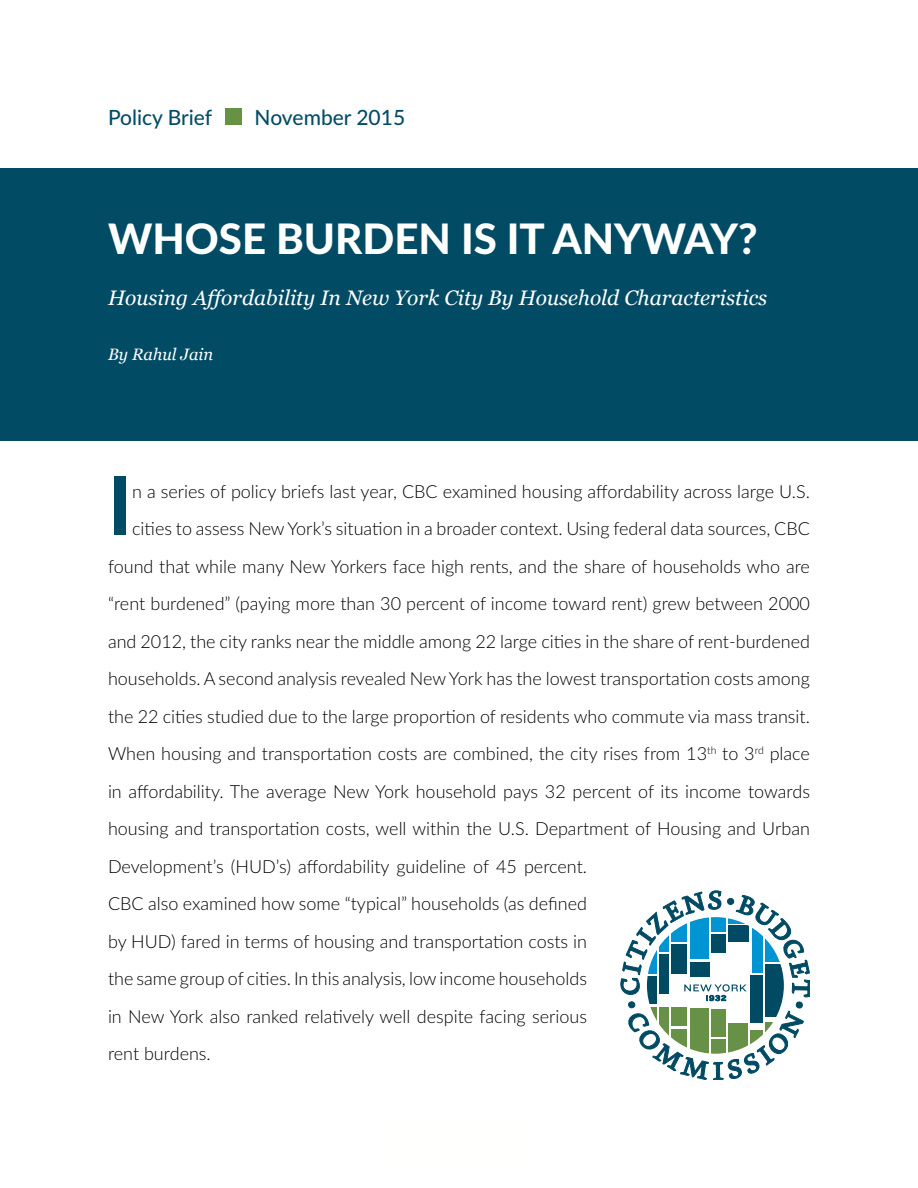
<style>
.page{position:relative;width:918px;height:1188px;background:#fff}
.page>*{position:absolute;margin:0;border:0;box-sizing:border-box;transform-origin:0 0}
.t1{font:700 81.45px "Lato";color:#024b65}
.Heading_3{font:800 42px "Lato";color:#fffffe}
.Heading_3-2{font:italic 21px "Georgia";color:#fffffe}
.Heading_3-3{font:500 21px "Lato";color:#024b65}
.t2{font:300 18px "Lato";color:#000}
.Heading_3-4{font:italic 16.5px "Georgia";color:#fffffe}
</style>
<div class="page">
<div style="left:225px;top:108px;width:17px;height:17px;background:#679246"></div>
<div style="left:711px;top:1010px;width:14px;height:27px;background:#679146"></div>
<div style="left:690px;top:1008px;width:18px;height:46px;background:#679146"></div>
<div style="left:672px;top:1008px;width:15px;height:18px;background:#679146"></div>
<div style="left:660px;top:1007px;width:9px;height:42px;background:#679146"></div>
<svg style="left:650px;top:1007px;width:7px;height:4px"></svg>
<div style="left:750px;top:976px;width:13px;height:47px;background:#004a64"></div>
<svg style="left:648px;top:1001px;width:9px;height:3px"></svg>
<svg style="left:765px;top:1001px;width:17px;height:10px"></svg>
<div style="left:628px;top:1002px;width:7px;height:6px;background:#004a64;border-radius:3px"></div>
<div style="left:628px;top:1001px;width:7px;height:7px;border:1px solid #004a64;border-radius:3px"></div>
<svg style="left:621px;top:891px;width:189px;height:110px"></svg>
<div style="left:796px;top:1002px;width:7px;height:6px;background:#004a64;border-radius:3px"></div>
<div style="left:796px;top:1002px;width:7px;height:6px;border:1px solid #004a64;border-radius:3px"></div>
<svg style="left:628px;top:1011px;width:175px;height:69px"></svg>
<div style="left:727px;top:898px;width:7px;height:7px;background:#004a64;border-radius:3px"></div>
<div style="left:727px;top:898px;width:7px;height:7px;border:1px solid #004a64;border-radius:3px"></div>
<div style="left:0;top:168px;width:918px;height:273px;background:#024b65"></div>
<p class="Heading_3-3" style="left:108px;top:102px;width:106px">Policy Brief</p>
<p class="Heading_3-3" style="left:255px;top:102px;width:152px">November 2015</p>
<p class="Heading_3" style="left:108px;top:208px;width:651px">WHOSE BURDEN IS IT ANYWAY?</p>
<p class="Heading_3-2" style="left:108px;top:284px;width:661px">Housing Affordability In New York City By Household Characteristics</p>
<p class="Heading_3-4" style="left:108px;top:344px;width:107px">By Rahul Jain</p>
<p class="t1" style="left:108px;top:445px;width:26px">I</p>
<p class="t2" style="left:132px;top:479px;width:679px">n a series of policy briefs last year, CBC examined housing affordability across large U.S.</p>
<p class="t2" style="left:132px;top:516px;width:679px">cities to assess New York’s situation in a broader context. Using federal data sources, CBC</p>
<p class="t2" style="left:108px;top:554px;width:703px">found that while many New Yorkers face high rents, and the share of households who are</p>
<p class="t2" style="left:108px;top:591px;width:703px">“rent burdened” (paying more than 30 percent of income toward rent) grew between 2000</p>
<p class="t2" style="left:108px;top:629px;width:703px">and 2012, the city ranks near the middle among 22 large cities in the share of rent-burdened</p>
<p class="t2" style="left:108px;top:666px;width:703px">households. A second analysis revealed New York has the lowest transportation costs among</p>
<p class="t2" style="left:108px;top:704px;width:703px">the 22 cities studied due to the large proportion of residents who commute via mass transit.</p>
<p class="t2" style="left:108px;top:741px;width:703px">When housing and transportation costs are combined, the city rises from 13<sup>th</sup> to 3<sup>rd</sup> place</p>
<p class="t2" style="left:108px;top:779px;width:703px">in affordability. The average New York household pays 32 percent of its income towards</p>
<p class="t2" style="left:108px;top:816px;width:703px">housing and transportation costs, well within the U.S. Department of Housing and Urban</p>
<p class="t2" style="left:108px;top:854px;width:481px">Development’s (HUD’s) affordability guideline of 45 percent.</p>
<p class="t2" style="left:108px;top:891px;width:481px">CBC also examined how some “typical” households (as defined</p>
<p class="t2" style="left:108px;top:929px;width:481px">by HUD) fared in terms of housing and transportation costs in</p>
<p class="t2" style="left:108px;top:966px;width:481px">the same group of cities. In this analysis, low income households</p>
<p class="t2" style="left:108px;top:1004px;width:481px">in New York also ranked relatively well despite facing serious</p>
<p class="t2" style="left:108px;top:1041px;width:104px">rent burdens.</p>
</div>
